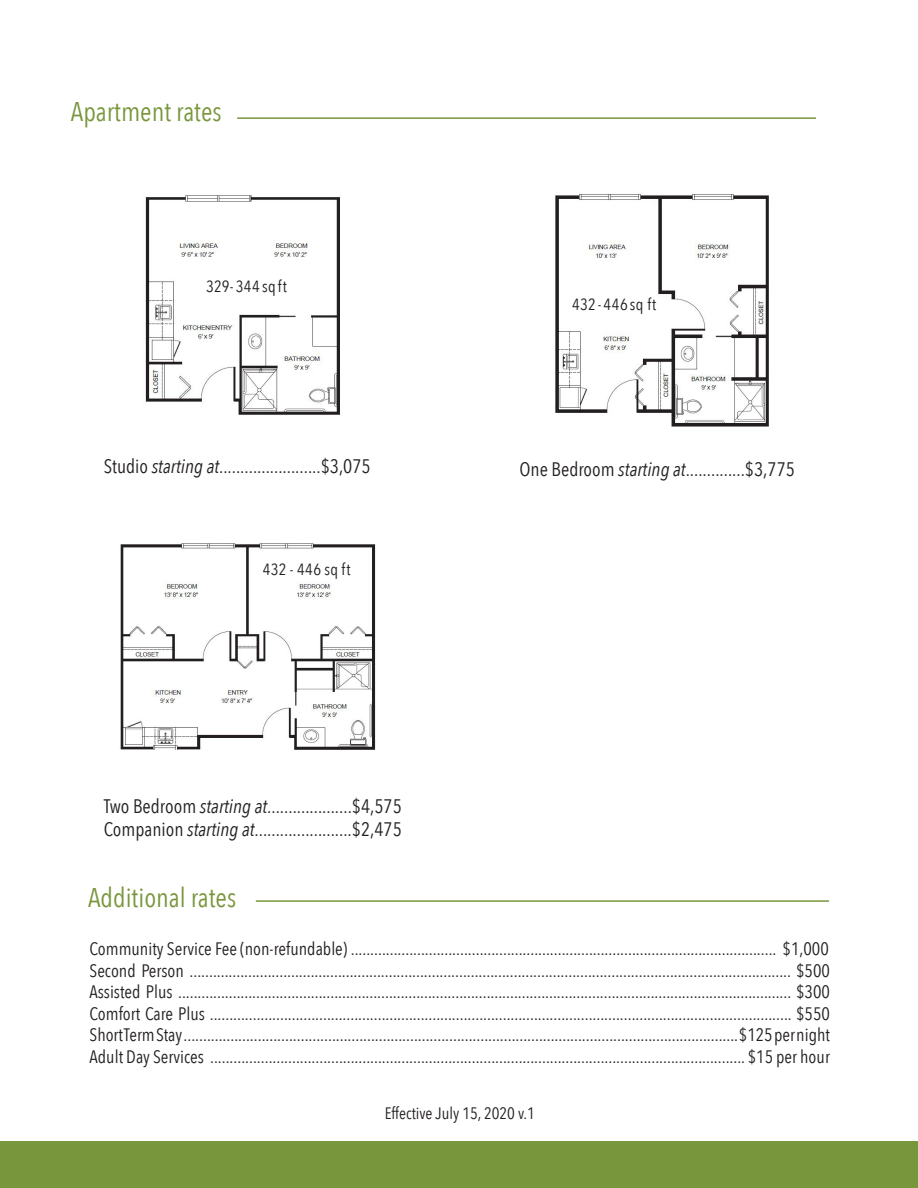
<style>
.page{position:relative;width:918px;height:1188px;background:#fff}
.page>*{position:absolute;margin:0;border:0;box-sizing:border-box;transform-origin:0 0}
.t1{font:27px "Avenir Next Condensed";color:#78963b}
.t2{font:19.5px "Avenir Next Condensed";color:#231f20}
.t3{font:18px "Avenir Next Condensed";color:#231f20}
.t4{font:16.5px "Avenir Next Condensed";color:#231f20}
.t5{font:16.2px "Avenir Next Condensed";letter-spacing:.02em;color:#231f20}
.s1{font-style:italic}
</style>
<div class="page">
<div style="left:0;top:1142px;width:918px;height:46px;background:#78963b"></div>
<hr style="left:237px;top:117px;width:579px;height:2px;background:#78963b">
<hr style="left:256px;top:900px;width:573px;height:2px;background:#78963b">
<img style="left:145px;top:195px;width:195px;height:220px">
<img style="left:555px;top:194px;width:214px;height:233px">
<img style="left:120px;top:543px;width:256px;height:207px">
<p class="t1" style="left:71px;top:89px;width:152px">Apartment rates</p>
<p class="t5" style="left:206px;top:272px;width:82px">329- 344 sq ft</p>
<p class="t5" style="left:572px;top:291px;width:86px">432 - 446 sq ft</p>
<p class="t2" style="left:104px;top:450px;width:268px">Studio <span class="s1">starting at</span>........................$3,075</p>
<p class="t2" style="left:519px;top:453px;width:277px">One Bedroom <span class="s1">starting at</span>..............$3,775</p>
<p class="t5" style="left:263px;top:556px;width:89px">432 - 446 sq ft</p>
<p class="t2" style="left:104px;top:789px;width:300px">Two Bedroom <span class="s1">starting at</span>....................$4,575</p>
<p class="t2" style="left:104px;top:813px;width:300px">Companion <span class="s1">starting at</span>.......................$2,475</p>
<p class="t1" style="left:88px;top:875px;width:150px">Additional rates</p>
<p class="t3" style="left:90px;top:933px;width:741px">Community Service Fee (non-refundable) ............................................................................................................. $1,000</p>
<p class="t3" style="left:90px;top:955px;width:742px">Second Person .......................................................................................................................................................... $500</p>
<p class="t3" style="left:90px;top:977px;width:742px">Assisted Plus ............................................................................................................................................................. $300</p>
<p class="t3" style="left:90px;top:998px;width:742px">Comfort Care Plus ..................................................................................................................................................... $550</p>
<p class="t3" style="left:90px;top:1020px;width:742px">Short Term Stay .............................................................................................................................................. $125 per night</p>
<p class="t3" style="left:90px;top:1041px;width:742px">Adult Day Services ......................................................................................................................................... $15 per hour</p>
<p class="t4" style="left:385px;top:1099px;width:152px">Effective July 15, 2020 v.1</p>
</div>
